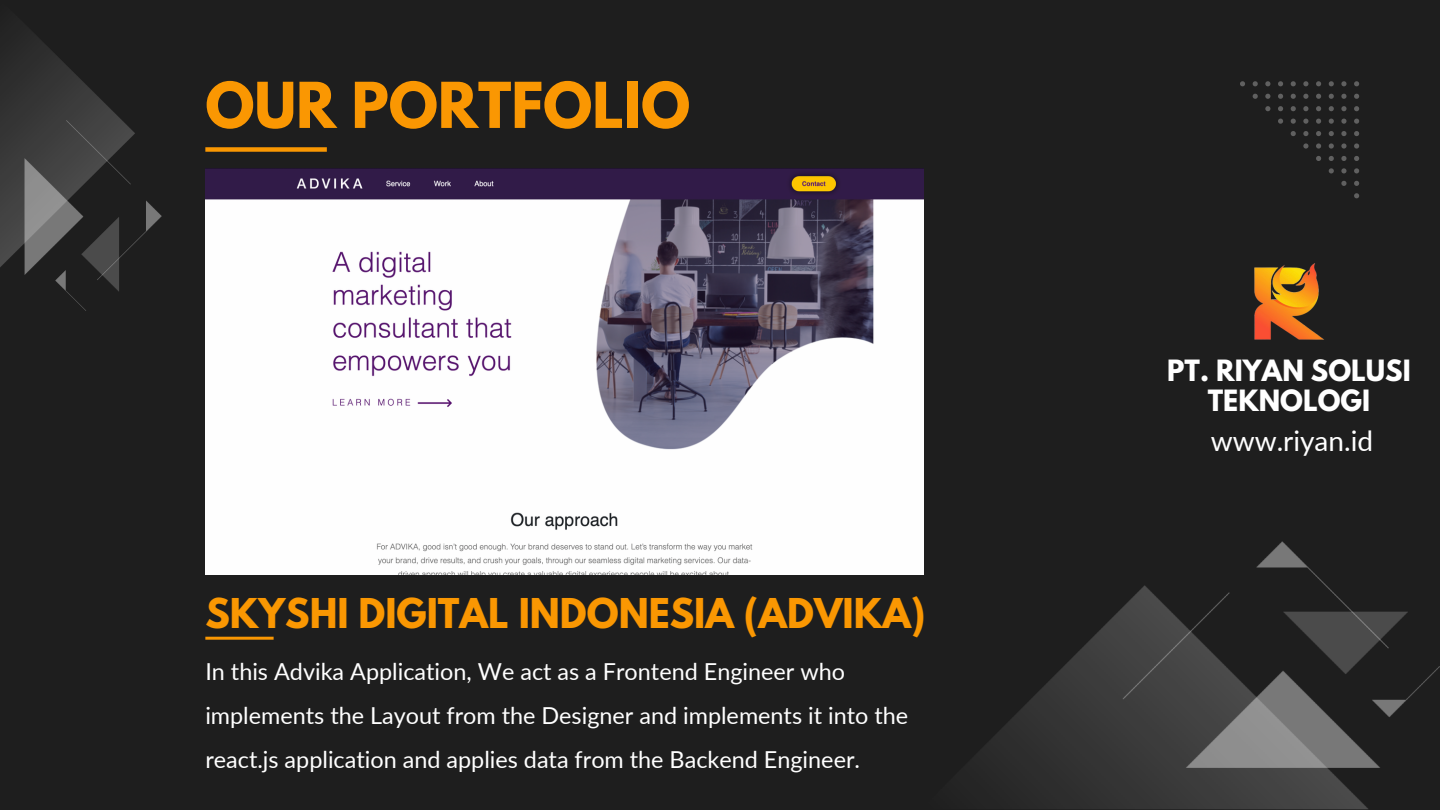
<style>
.page{position:relative;width:1440px;height:810px;background:#1e1e1e}
.page>*{position:absolute;margin:0;border:0;box-sizing:border-box;transform-origin:0 0}
.t1{font:700 56px "League Spartan";color:#fa9702}
.t2{font:700 36.4px "League Spartan";color:#fa9702}
.t3{font:28px "Lato";color:#fff}
.t4{font:700 26px/29.2px "League Spartan";color:#fff;text-align:center}
.t5{font:23.4px/44.2px "Lato";color:#fff}
</style>
<div class="page">
<img style="left:923px;top:541px;width:517px;height:269px">
<img style="left:0;top:33px;width:162px;height:278px">
<svg style="left:1354px;top:193px;width:5px;height:5px"></svg>
<svg style="left:1354px;top:181px;width:5px;height:5px"></svg>
<svg style="left:1341px;top:181px;width:6px;height:5px"></svg>
<svg style="left:1354px;top:168px;width:5px;height:5px"></svg>
<svg style="left:1341px;top:168px;width:6px;height:5px"></svg>
<svg style="left:1329px;top:168px;width:5px;height:5px"></svg>
<svg style="left:1354px;top:156px;width:5px;height:5px"></svg>
<svg style="left:1341px;top:156px;width:6px;height:5px"></svg>
<svg style="left:1329px;top:156px;width:5px;height:5px"></svg>
<svg style="left:1316px;top:156px;width:5px;height:5px"></svg>
<svg style="left:1354px;top:143px;width:5px;height:6px"></svg>
<svg style="left:1341px;top:143px;width:6px;height:6px"></svg>
<svg style="left:1329px;top:143px;width:5px;height:6px"></svg>
<svg style="left:1316px;top:143px;width:5px;height:6px"></svg>
<svg style="left:1303px;top:143px;width:5px;height:6px"></svg>
<svg style="left:1354px;top:131px;width:5px;height:5px"></svg>
<svg style="left:1341px;top:131px;width:6px;height:5px"></svg>
<svg style="left:1329px;top:131px;width:5px;height:5px"></svg>
<svg style="left:1316px;top:131px;width:5px;height:5px"></svg>
<svg style="left:1303px;top:131px;width:5px;height:5px"></svg>
<svg style="left:1291px;top:131px;width:5px;height:5px"></svg>
<svg style="left:1354px;top:119px;width:5px;height:5px"></svg>
<svg style="left:1341px;top:119px;width:6px;height:5px"></svg>
<svg style="left:1329px;top:119px;width:5px;height:5px"></svg>
<svg style="left:1316px;top:119px;width:5px;height:5px"></svg>
<svg style="left:1303px;top:119px;width:5px;height:5px"></svg>
<svg style="left:1291px;top:119px;width:5px;height:5px"></svg>
<svg style="left:1278px;top:119px;width:5px;height:5px"></svg>
<svg style="left:1354px;top:106px;width:5px;height:5px"></svg>
<svg style="left:1341px;top:106px;width:6px;height:5px"></svg>
<svg style="left:1329px;top:106px;width:5px;height:5px"></svg>
<svg style="left:1316px;top:106px;width:5px;height:5px"></svg>
<svg style="left:1303px;top:106px;width:5px;height:5px"></svg>
<svg style="left:1291px;top:106px;width:5px;height:5px"></svg>
<svg style="left:1278px;top:106px;width:5px;height:5px"></svg>
<svg style="left:1265px;top:106px;width:5px;height:5px"></svg>
<svg style="left:1354px;top:94px;width:5px;height:5px"></svg>
<svg style="left:1341px;top:94px;width:6px;height:5px"></svg>
<svg style="left:1329px;top:94px;width:5px;height:5px"></svg>
<svg style="left:1316px;top:94px;width:5px;height:5px"></svg>
<svg style="left:1303px;top:94px;width:5px;height:5px"></svg>
<svg style="left:1291px;top:94px;width:5px;height:5px"></svg>
<svg style="left:1278px;top:94px;width:5px;height:5px"></svg>
<svg style="left:1265px;top:94px;width:5px;height:5px"></svg>
<svg style="left:1253px;top:94px;width:5px;height:5px"></svg>
<svg style="left:1354px;top:81px;width:5px;height:5px"></svg>
<svg style="left:1341px;top:81px;width:6px;height:5px"></svg>
<svg style="left:1329px;top:81px;width:5px;height:5px"></svg>
<svg style="left:1316px;top:81px;width:5px;height:5px"></svg>
<svg style="left:1303px;top:81px;width:5px;height:5px"></svg>
<svg style="left:1291px;top:81px;width:5px;height:5px"></svg>
<svg style="left:1278px;top:81px;width:5px;height:5px"></svg>
<svg style="left:1265px;top:81px;width:5px;height:5px"></svg>
<svg style="left:1253px;top:81px;width:5px;height:5px"></svg>
<svg style="left:1240px;top:81px;width:5px;height:5px"></svg>
<img style="left:205px;top:169px;width:718px;height:406px">
<hr style="left:205px;top:637px;width:69px;height:3px;background:#fa9702">
<div style="left:205px;top:147px;width:122px;height:5px;background:#fa9702"></div>
<img style="left:1254px;top:264px;width:70px;height:75px">
<h1 class="t1" style="left:205px;top:78px;width:486px">OUR PORTFOLIO</h1>
<h2 class="t2" style="left:205px;top:596px;width:722px">SKYSHI DIGITAL INDONESIA (ADVIKA)</h2>
<p class="t5" style="left:205px;top:648px;width:704px">In this Advika Application, We act as a Frontend Engineer who implements the Layout from the Designer and implements it into the react.js application and applies data from the Backend Engineer.</p>
<p class="t4" style="left:1167px;top:360px;width:245px">PT. RIYAN SOLUSI<br>TEKNOLOGI</p>
<p class="t3" style="left:1211px;top:424px;width:164px">www.riyan.id</p>
</div>
